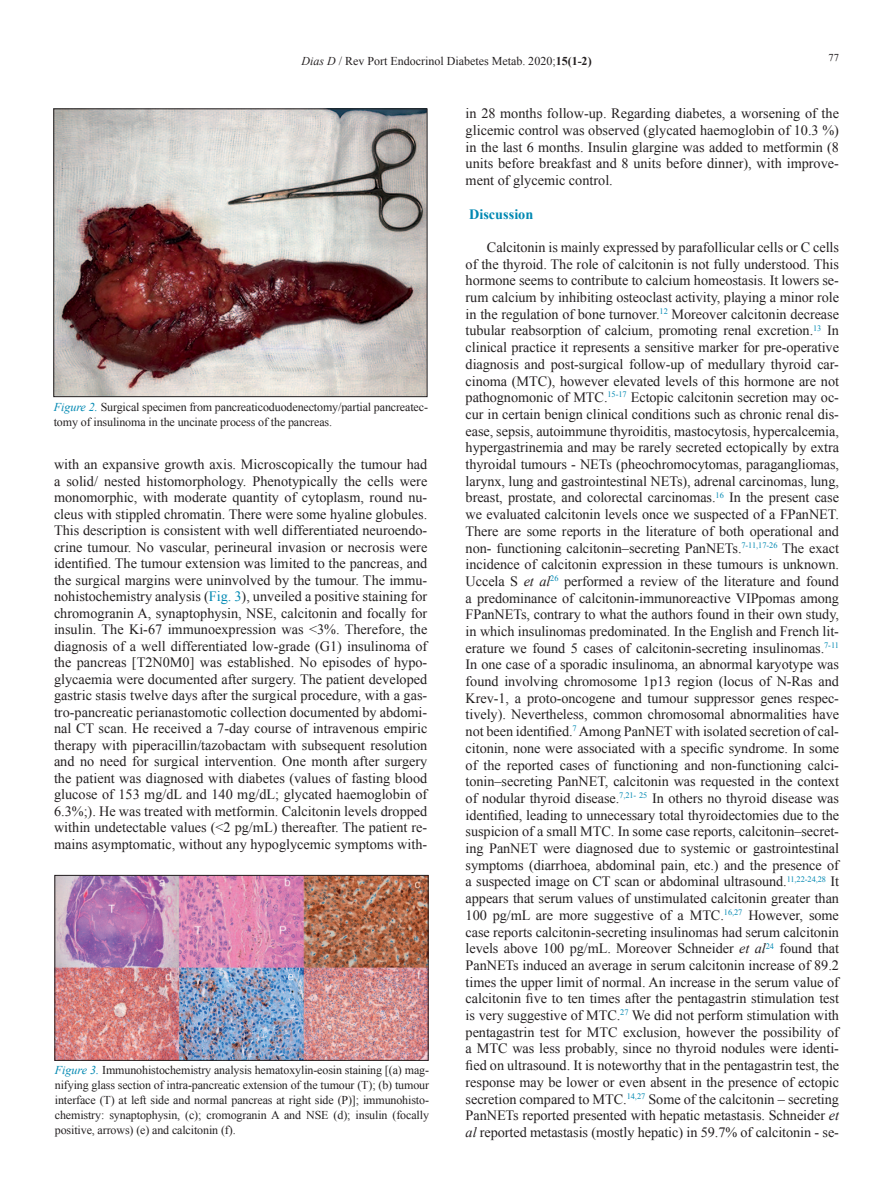
<style>
.page{position:relative;width:893px;height:1191px;background:#fff}
.page>*{position:absolute;margin:0;border:0;box-sizing:border-box;transform-origin:0 0}
.t1{font:14.25px/16.6px "Times New Roman";color:#231f20;text-align:justify}
.t2{font:700 14.25px "Times New Roman";color:#0088b2}
.t3{font:12px/15px "Times New Roman";letter-spacing:-.01em;color:#231f20}
.t4{font:10.5px "Times New Roman";color:#231f20}
.s1{font-style:italic}
.s2{font-weight:700}
.s3{font-style:italic;color:#0088b2}
.s4{color:#0088b2}
</style>
<div class="page">
<img style="left:55px;top:110px;width:370px;height:285px">
<div style="left:53px;top:108px;width:374px;height:289px;border:1px solid #231f20"></div>
<img style="left:56px;top:877px;width:371px;height:181px">
<div style="left:54px;top:875px;width:375px;height:185px;border:1px solid #231f20"></div>
<p class="t3" style="left:301px;top:54px;width:292px"><span class="s1">Dias D</span> / Rev Port Endocrinol Diabetes Metab. 2020;<span class="s2">15(1-2)</span></p>
<p class="t4" style="left:828px;top:51px;width:12px">77</p>
<p class="t3" style="left:54px;top:399px;width:376px"><span class="s3">Figure 2.</span> Surgical specimen from pancreaticoduodenectomy/partial pancreatec&shy;tomy of insulinoma in the uncinate process of the pancreas.</p>
<p class="t1" style="left:54px;top:456px;width:375px">with an expansive growth axis. Microscopically the tumour had a solid/ nested histomorphology. Phenotypically the cells were monomorphic, with moderate quantity of cytoplasm, round nu&shy;cleus with stippled chromatin. There were some hyaline globules.<br>This description is consistent with well differentiated neuroendo&shy;crine tumour. No vascular, perineural invasion or necrosis were identified. The tumour extension was limited to the pancreas, and the surgical margins were uninvolved by the tumour. The immu&shy;nohistochemistry analysis (<span class="s4">Fig. 3</span>), unveiled a positive staining for chromogranin A, synaptophysin, NSE, calcitonin and focally for insulin. The Ki-67 immunoexpression was &lt;3%. Therefore, the diagnosis of a well differentiated low-grade (G1) insulinoma of the pancreas [T2N0M0] was established. No episodes of hypo&shy;glycaemia were documented after surgery. The patient developed gastric stasis twelve days after the surgical procedure, with a gas&shy;tro-pancreatic perianastomotic collection documented by abdomi&shy;nal CT scan. He received a 7-day course of intravenous empiric therapy with piperacillin/tazobactam with subsequent resolution and no need for surgical intervention. One month after surgery the patient was diagnosed with diabetes (values of fasting blood glucose of 153 mg/dL and 140 mg/dL; glycated haemoglobin of 6.3%;). He was treated with metformin. Calcitonin levels dropped within undetectable values (&lt;2 pg/mL) thereafter. The patient re&shy;mains asymptomatic, without any hypoglycemic symptoms with-</p>
<p class="t3" style="left:55px;top:1062px;width:376px;text-align:justify"><span class="s3">Figure 3.</span> Immunohistochemistry analysis hematoxylin-eosin staining [(a) mag&shy;nifying glass section of intra-pancreatic extension of the tumour (T); (b) tumour interface (T) at left side and normal pancreas at right side (P)]; immunohisto&shy;chemistry: synaptophysin, (c); cromogranin A and NSE (d); insulin (focally positive, arrows) (e) and calcitonin (f).</p>
<p class="t1" style="left:466px;top:105px;width:375px">in 28 months follow-up. Regarding diabetes, a worsening of the glicemic control was observed (glycated haemoglobin of 10.3 %) in the last 6 months. Insulin glargine was added to metformin (8 units before breakfast and 8 units before dinner), with improve&shy;ment of glycemic control.</p>
<p class="t2" style="left:469px;top:204px;width:66px">Discussion</p>
<p class="t1" style="left:466px;top:239px;width:375px;text-indent:21px">Calcitonin is mainly expressed by parafollicular cells or C cells of the thyroid. The role of calcitonin is not fully understood. This hormone seems to contribute to calcium homeostasis. It lowers se&shy;rum calcium by inhibiting osteoclast activity, playing a minor role in the regulation of bone turnover.<sup>12</sup> Moreover calcitonin decrease tubular reabsorption of calcium, promoting renal excretion.<sup>13</sup> In clinical practice it represents a sensitive marker for pre-operative diagnosis and post-surgical follow-up of medullary thyroid car&shy;cinoma (MTC), however elevated levels of this hormone are not pathognomonic of MTC.<sup>15-17</sup> Ectopic calcitonin secretion may oc&shy;cur in certain benign clinical conditions such as chronic renal dis&shy;ease, sepsis, autoimmune thyroiditis, mastocytosis, hypercalcemia, hypergastrinemia and may be rarely secreted ectopically by extra thyroidal tumours - NETs (pheochromocytomas, paragangliomas, larynx, lung and gastrointestinal NETs), adrenal carcinomas, lung, breast, prostate, and colorectal carcinomas.<sup>16</sup> In the present case we evaluated calcitonin levels once we suspected of a FPanNET.<br>There are some reports in the literature of both operational and non- functioning calcitonin–secreting PanNETs.<sup>7-11,17-26</sup> The exact incidence of calcitonin expression in these tumours is unknown.<br>Uccela S <span class="s1">et al</span><sup>26</sup> performed a review of the literature and found a predominance of calcitonin-immunoreactive VIPpomas among FPanNETs, contrary to what the authors found in their own study, in which insulinomas predominated. In the English and French lit&shy;erature we found 5 cases of calcitonin-secreting insulinomas.<sup>7-11<br></sup>In one case of a sporadic insulinoma, an abnormal karyotype was found involving chromosome 1p13 region (locus of N-Ras and Krev-1, a proto-oncogene and tumour suppressor genes respec&shy;tively). Nevertheless, common chromosomal abnormalities have not been identified.<sup>7</sup> Among PanNET with isolated secretion of cal&shy;citonin, none were associated with a specific syndrome. In some of the reported cases of functioning and non-functioning calci&shy;tonin–secreting PanNET, calcitonin was requested in the context of nodular thyroid disease.<sup>7,21-</sup> <sup>25</sup> In others no thyroid disease was identified, leading to unnecessary total thyroidectomies due to the suspicion of a small MTC. In some case reports, calcitonin–secret&shy;ing PanNET were diagnosed due to systemic or gastrointestinal symptoms (diarrhoea, abdominal pain, etc.) and the presence of a suspected image on CT scan or abdominal ultrasound.<sup>11,22-24,28</sup> It appears that serum values of unstimulated calcitonin greater than 100 pg/mL are more suggestive of a MTC.<sup>16,27</sup> However, some case reports calcitonin-secreting insulinomas had serum calcitonin levels above 100 pg/mL. Moreover Schneider <span class="s1">et al</span><sup>24</sup> found that PanNETs induced an average in serum calcitonin increase of 89.2 times the upper limit of normal. An increase in the serum value of calcitonin five to ten times after the pentagastrin stimulation test is very suggestive of MTC.<sup>27</sup> We did not perform stimulation with pentagastrin test for MTC exclusion, however the possibility of a MTC was less probably, since no thyroid nodules were identi&shy;fied on ultrasound. It is noteworthy that in the pentagastrin test, the response may be lower or even absent in the presence of ectopic secretion compared to MTC.<sup>14,27</sup> Some of the calcitonin – secreting PanNETs reported presented with hepatic metastasis. Schneider <span class="s1">et al</span> reported metastasis (mostly hepatic) in 59.7% of calcitonin - se-</p>
</div>
